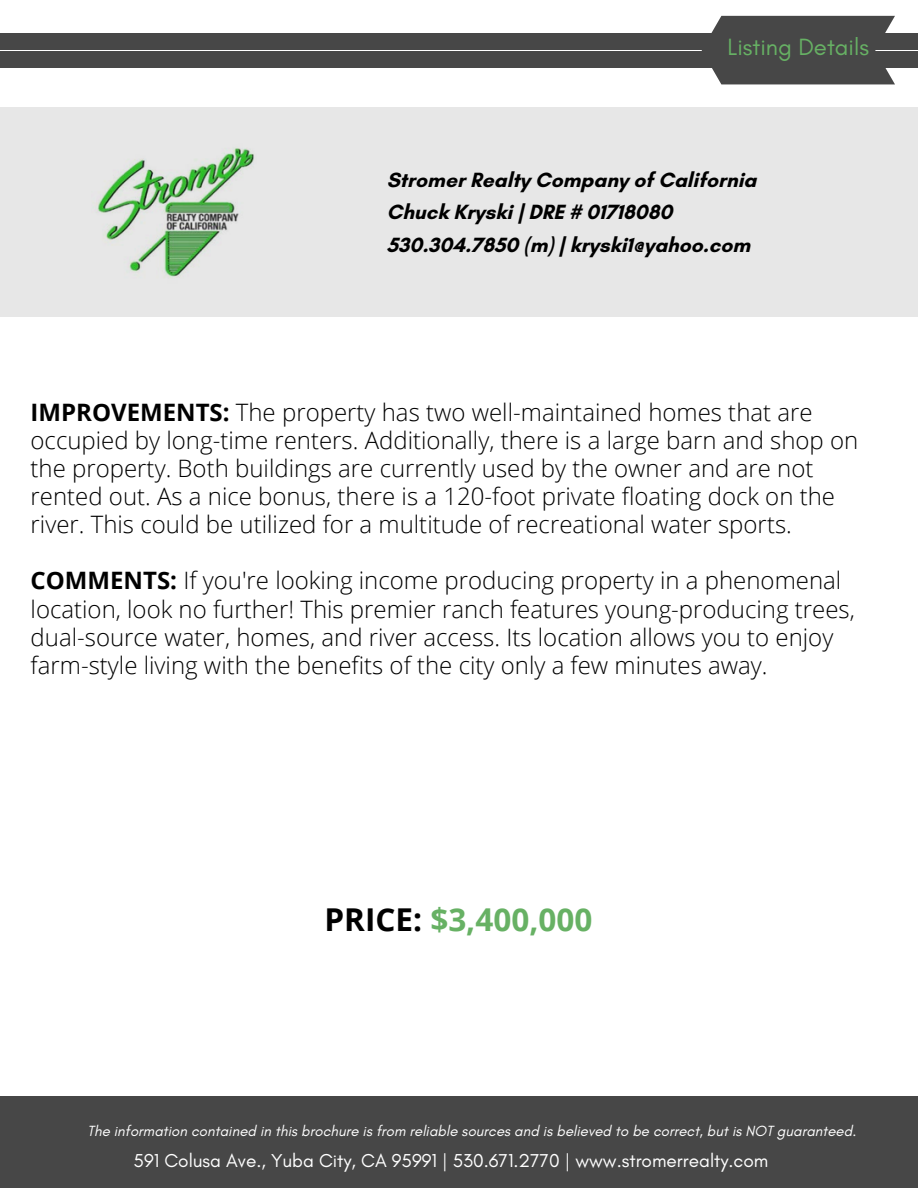
<style>
.page{position:relative;width:918px;height:1188px;background:#fff}
.page>*{position:absolute;margin:0;border:0;box-sizing:border-box;transform-origin:0 0}
.t1{font:700 31.5px "Open Sans";color:#67b164}
.t2{font:300 24px/28.2px "Open Sans";color:#000}
.t3{font:24px "Glacial Indifference";color:#67b164}
.t4{font:700 21px/32.7px "Glacial Indifference";color:#000}
.t5{font:19.05px "Glacial Indifference";color:#fff}
.t6{font:italic 15px "Glacial Indifference";color:#fff}
.s1{font-weight:700}
.s2{color:#000}
</style>
<div class="page">
<div style="left:0;top:1096px;width:918px;height:92px;background:#474747"></div>
<div style="left:0;top:51px;width:918px;height:16px;background:#474747"></div>
<div style="left:0;top:33px;width:918px;height:16px;background:#474747"></div>
<div style="left:702px;top:16px;width:193px;height:68px;background:#474747"></div>
<div style="left:0;top:107px;width:918px;height:210px;background:#e7e7e7"></div>
<p class="t3" style="left:728px;top:33px;width:143px">Listing Details</p>
<h4 class="t4" style="left:387px;top:163px;width:371px">Stromer Realty Company of California<br>Chuck Kryski | DRE # 01718080<br>530.304.7850 (m) | kryski1@yahoo.com</h4>
<p class="t2" style="left:31px;top:397px;width:829px"><span class="s1">IMPROVEMENTS:</span> The property has two well-maintained homes that are occupied by long-time renters. Additionally, there is a large barn and shop on the property. Both buildings are currently used by the owner and are not rented out. As a nice bonus, there is a 120-foot private floating dock on the river. This could be utilized for a multitude of recreational water sports.</p>
<h3 class="t2" style="left:31px;top:566px;width:826px"><span class="s1">COMMENTS:</span> If you're looking income producing property in a phenomenal location, look no further! This premier ranch features young-producing trees, dual-source water, homes, and river access. Its location allows you to enjoy farm-style living with the benefits of the city only a few minutes away.</h3>
<h2 class="t1" style="left:325px;top:897px;width:269px"><span class="s2">PRICE:</span> $3,400,000</h2>
<h1 class="t6" style="left:87px;top:1122px;width:770px">The information contained in this brochure is from reliable sources and is believed to be correct, but is NOT guaranteed.</h1>
<h2 class="t5" style="left:134px;top:1149px;width:636px">591 Colusa Ave., Yuba City, CA 95991 | 530.671.2770 | www.stromerrealty.com</h2>
</div>
